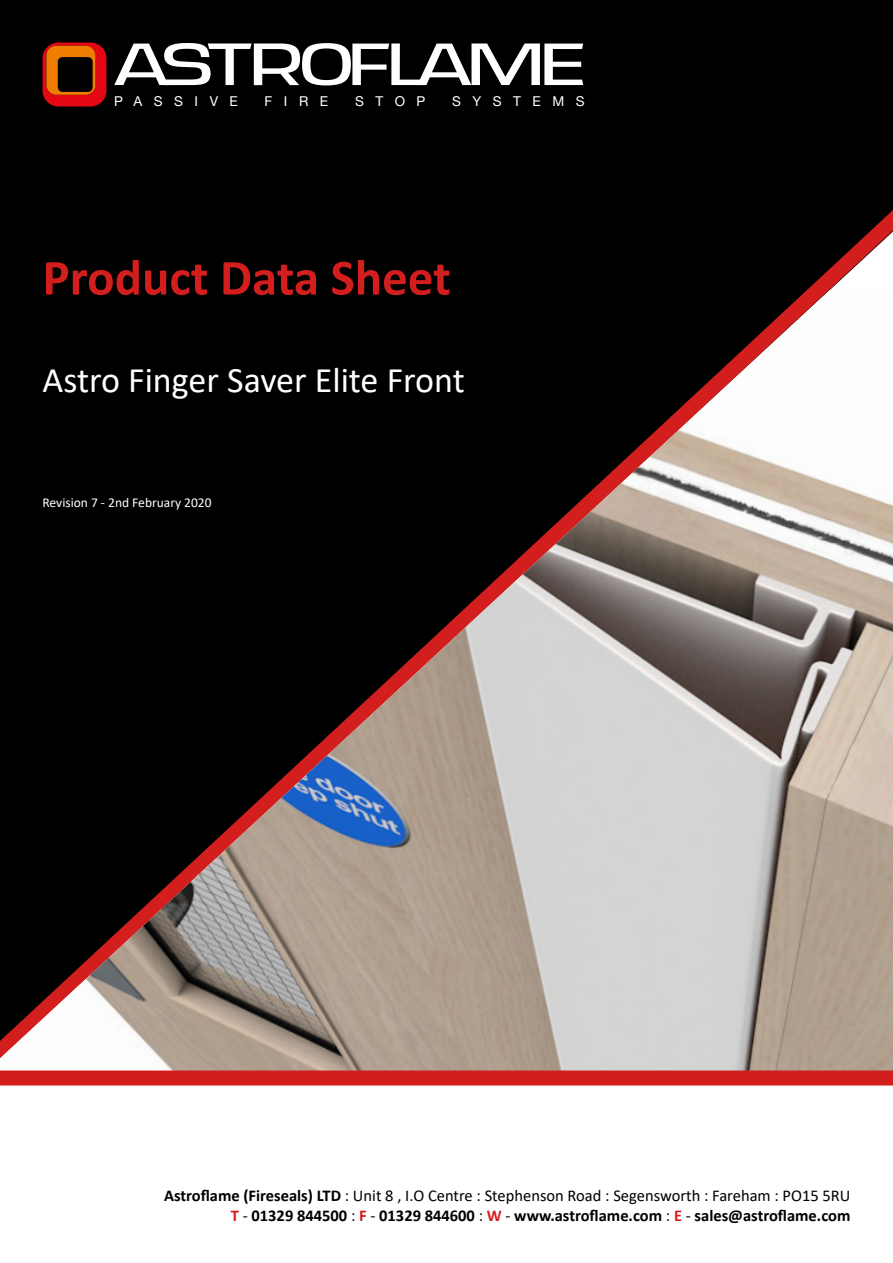
<style>
.page{position:relative;width:893px;height:1263px;background:#000}
.page>*{position:absolute;margin:0;border:0;box-sizing:border-box;transform-origin:0 0}
.t1{font:700 51px "Calibri";color:#d31e1e}
.t2{font:36px "Calibri";color:#fff}
.t3{font:700 16.5px/19.8px "Calibri";color:#000;text-align:right}
.t4{font:13.65px "Helvetica Neue";letter-spacing:.84em;color:#fff}
.t5{font:13.5px "Calibri";color:#fff}
.s1{font-weight:400}
.s2{color:#d31e1e}
</style>
<div class="page">
<div style="left:0;top:1052px;width:893px;height:211px;background:#fff"></div>
<svg style="left:808px;top:231px;width:85px;height:58px"></svg>
<img style="left:0;top:289px;width:893px;height:781px">
<div style="left:0;top:1070px;width:893px;height:15px;background:#d31e1e"></div>
<svg style="left:114px;top:43px;width:469px;height:42px"></svg>
<svg style="left:43px;top:43px;width:63px;height:63px"></svg>
<p class="t4" style="left:114px;top:93px;width:125px">PASSIVE</p>
<p class="t4" style="left:265px;top:93px;width:65px">FIRE</p>
<p class="t4" style="left:355px;top:93px;width:72px">STOP</p>
<p class="t4" style="left:452px;top:93px;width:134px">SYSTEMS</p>
<h1 class="t1" style="left:43px;top:241px;width:410px">Product Data Sheet</h1>
<h2 class="t2" style="left:43px;top:355px;width:424px">Astro Finger Saver Elite Front</h2>
<p class="t5" style="left:43px;top:493px;width:171px">Revision 7 - 2nd February 2020</p>
<p class="t3" style="left:164px;top:1185px;width:688px">Astroflame (Fireseals) LTD <span class="s1">: Unit 8 , I.O Centre : Stephenson Road : Segensworth : Fareham : PO15 5RU<br></span><span class="s2">T</span> <span class="s1">-</span> 01329 844500 <span class="s1">:</span> <span class="s2">F</span> <span class="s1">-</span> 01329 844600 <span class="s1">:</span> <span class="s2">W</span> <span class="s1">-</span> www.astroflame.com <span class="s1">:</span> <span class="s2">E</span> <span class="s1">-</span> sales@astroflame.com</p>
</div>
